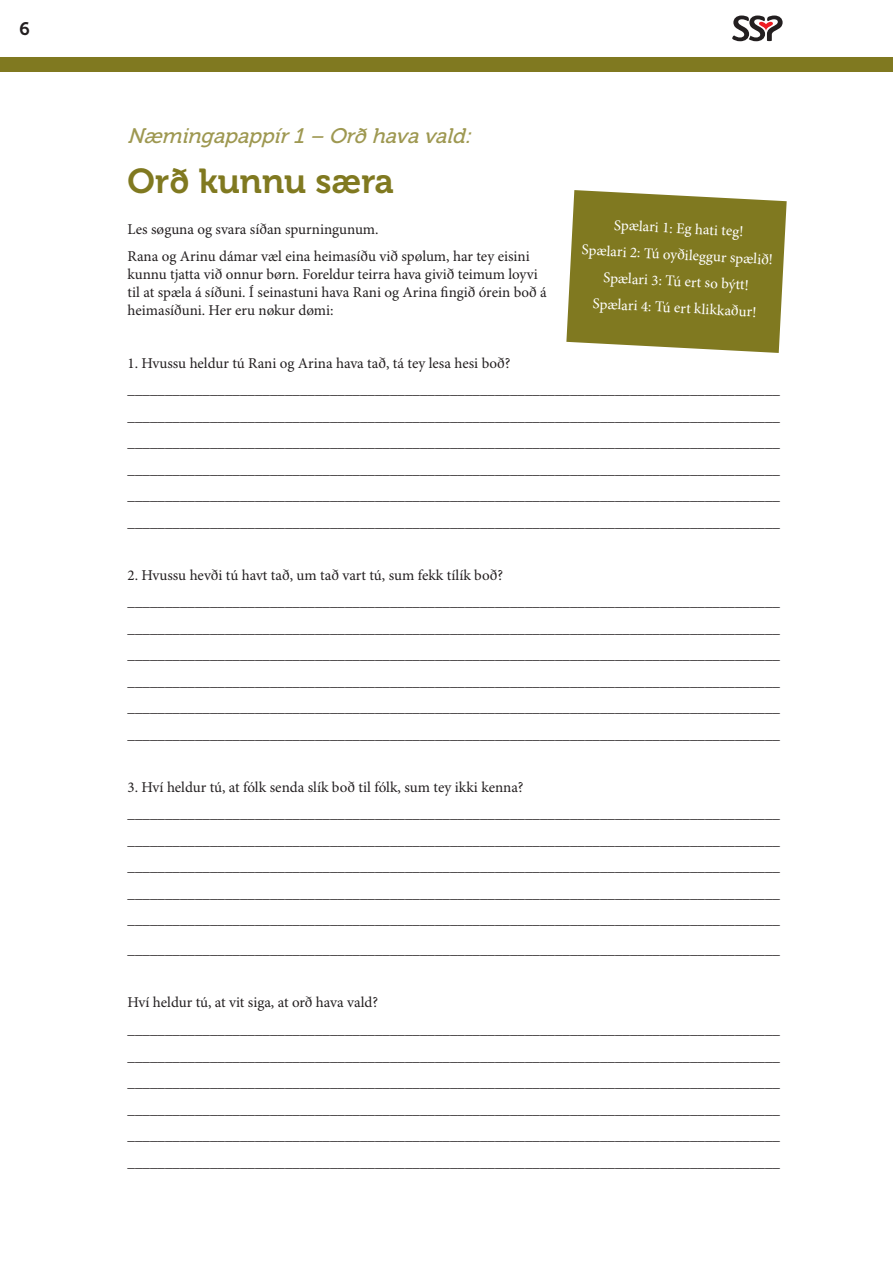
<style>
.page{position:relative;width:893px;height:1263px;background:#fff}
.page>*{position:absolute;margin:0;border:0;box-sizing:border-box;transform-origin:0 0}
.t1{font:34.5px "Museo 700";color:#807920}
.t2{font:italic 21px "Museo 500";color:#9e9851}
.t3{font:18px "Museo 700";color:#231f20}
.t4{font:15px/26.5px "Minion Pro";color:#231f20}
.t5{font:15px/26.5px "Minion Pro";color:#fff;text-align:center}
</style>
<div class="page">
<div style="left:0;top:57px;width:893px;height:15px;background:#807920"></div>
<svg style="left:732px;top:16px;width:51px;height:25px"></svg>
<svg style="left:566px;top:190px;width:221px;height:163px;background:#8d8636"></svg>
<p class="t3" style="left:20px;top:19px;width:12px">6</p>
<h2 class="t2" style="left:128px;top:125px;width:351px">Næmingapappír1– Orð havavald:</h2>
<h1 class="t1" style="left:128px;top:162px;width:268px">Orð kunnu særa</h1>
<p class="t4" style="left:128px;top:217px;width:404px">Les søguna og svara síðan spurningunum.<br>Rana og Arinu dámar væl eina heimasíðu við spølum, har tey eisini</p>
<p class="t4" style="left:128px;top:265px;width:421px;line-height:18px">kunnu tjatta við onnur børn. Foreldur teirra hava givið teimum loyvi til at spæla á síðuni. Í seinastuni hava Rani og Arina fingið órein boð á heimasíðuni. Her eru nøkur dømi:</p>
<p class="t5" style="left:584px;top:211px;width:193px;rotate:3deg">Spælari 1: Eg hati teg!<br>Spælari 2: Tú oyðileggur spælið!<br>Spælari 3: Tú ert so býtt!<br>Spælari 4: Tú ert klikkaður!</p>
<p class="t4" style="left:128px;top:350px;width:654px">1. Hvussu heldur tú Rani og Arina hava tað, tá tey lesa hesi boð? _______________________________________________________________________________________ _______________________________________________________________________________________ _______________________________________________________________________________________ _______________________________________________________________________________________ _______________________________________________________________________________________ _______________________________________________________________________________________</p>
<p class="t4" style="left:128px;top:562px;width:654px">2. Hvussu hevði tú havt tað, um tað vart tú, sum fekk tílík boð? _______________________________________________________________________________________ _______________________________________________________________________________________ _______________________________________________________________________________________ _______________________________________________________________________________________ _______________________________________________________________________________________ _______________________________________________________________________________________</p>
<p class="t4" style="left:128px;top:774px;width:654px">3. Hví heldur tú, at fólk senda slík boð til fólk, sum tey ikki kenna? _______________________________________________________________________________________ _______________________________________________________________________________________ _______________________________________________________________________________________ _______________________________________________________________________________________ _______________________________________________________________________________________</p>
<p class="t4" style="left:128px;top:937px;width:654px">_______________________________________________________________________________________</p>
<p class="t4" style="left:128px;top:990px;width:654px">Hví heldur tú, at vit siga, at orð hava vald? _______________________________________________________________________________________ _______________________________________________________________________________________ _______________________________________________________________________________________ _______________________________________________________________________________________ _______________________________________________________________________________________ _______________________________________________________________________________________</p>
</div>
